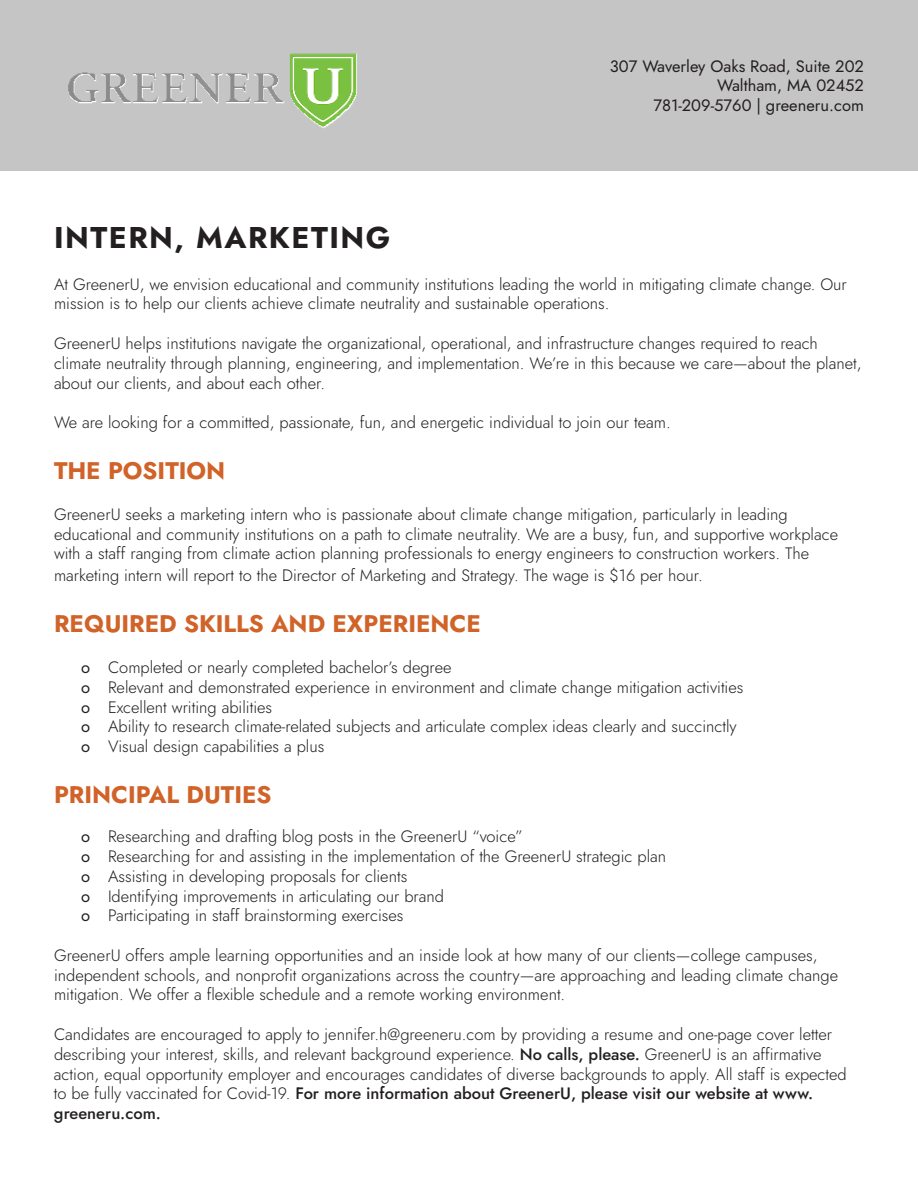
<style>
.page{position:relative;width:918px;height:1188px;background:#fff}
.page>*{position:absolute;margin:0;border:0;box-sizing:border-box;transform-origin:0 0}
.t1{font:700 30px "Jost";letter-spacing:.05em;color:#231f20}
.t2{font:700 24px "Jost";color:#d16228}
.t3{font:300 16.5px/19.8px "Jost";color:#231f20}
.t4{font:16.5px/19.8px "Jost";color:#231f20;text-align:right}
.s1{font-weight:400}
.s2{font-weight:500}
</style>
<div class="page">
<div style="left:0;top:0;width:918px;height:171px;background:#c6c5c5"></div>
<img style="left:68px;top:53px;width:289px;height:75px">
<p class="t4" style="left:610px;top:57px;width:256px">307 Waverley Oaks Road, Suite 202<br>Waltham, MA 02452<br>781-209-5760 | greeneru.com</p>
<h1 class="t1" style="left:54px;top:224px;width:338px">INTERN, MARKETING</h1>
<p class="t3" style="left:54px;top:275px;width:794px">At GreenerU, we envision educational and community institutions leading the world in mitigating climate change. Our mission is to help our clients achieve climate neutrality and sustainable operations.</p>
<p class="t3" style="left:54px;top:334px;width:809px">GreenerU helps institutions navigate the organizational, operational, and infrastructure changes required to reach climate neutrality through planning, engineering, and implementation. We’re in this because we care—about the planet, about our clients, and about each other.</p>
<p class="t3" style="left:54px;top:413px;width:618px">We are looking for a committed, passionate, fun, and energetic individual to join our team.</p>
<h2 class="t2" style="left:54px;top:459px;width:173px">THE POSITION</h2>
<p class="t3" style="left:54px;top:505px;width:786px">GreenerU seeks a marketing intern who is passionate about climate change mitigation, particularly in leading educational and community institutions on a path to climate neutrality. We are a busy, fun, and supportive workplace with a staff ranging from climate action planning professionals to energy engineers to construction workers. The</p>
<p class="t3" style="left:54px;top:566px;width:650px">marketing intern will report to the Director of Marketing and Strategy. The wage is $16 per hour.</p>
<h2 class="t2" style="left:54px;top:612px;width:428px">REQUIRED SKILLS AND EXPERIENCE</h2>
<p class="t3" style="left:81px;top:658px;width:664px"><span class="s1">o</span> Completed or nearly completed bachelor’s degree<br><span class="s1">o</span> Relevant and demonstrated experience in environment and climate change mitigation activities <span class="s1">o</span> Excellent writing abilities<br><span class="s1">o</span> Ability to research climate-related subjects and articulate complex ideas clearly and succinctly <span class="s1">o</span> Visual design capabilities a plus</p>
<h2 class="t2" style="left:54px;top:783px;width:219px">PRINCIPAL DUTIES</h2>
<p class="t3" style="left:81px;top:827px;width:587px"><span class="s1">o</span> Researching and drafting blog posts in the GreenerU “voice”<br><span class="s1">o</span> Researching for and assisting in the implementation of the GreenerU strategic plan <span class="s1">o</span> Assisting in developing proposals for clients<br><span class="s1">o</span> Identifying improvements in articulating our brand<br><span class="s1">o</span> Participating in staff brainstorming exercises</p>
<p class="t3" style="left:54px;top:946px;width:786px">GreenerU offers ample learning opportunities and an inside look at how many of our clients—college campuses, independent schools, and nonprofit organizations across the country—are approaching and leading climate change mitigation. We offer a flexible schedule and a remote working environment.</p>
<p class="t3" style="left:54px;top:1025px;width:794px">Candidates are encouraged to apply to jennifer.h@greeneru.com by providing a resume and one-page cover letter describing your interest, skills, and relevant background experience. <span class="s2">No calls, please.</span> GreenerU is an affirmative action, equal opportunity employer and encourages candidates of diverse backgrounds to apply. All staff is expected to be fully vaccinated for Covid-19. <span class="s2">For more information about GreenerU, please visit our website at www. greeneru.com.</span></p>
</div>
